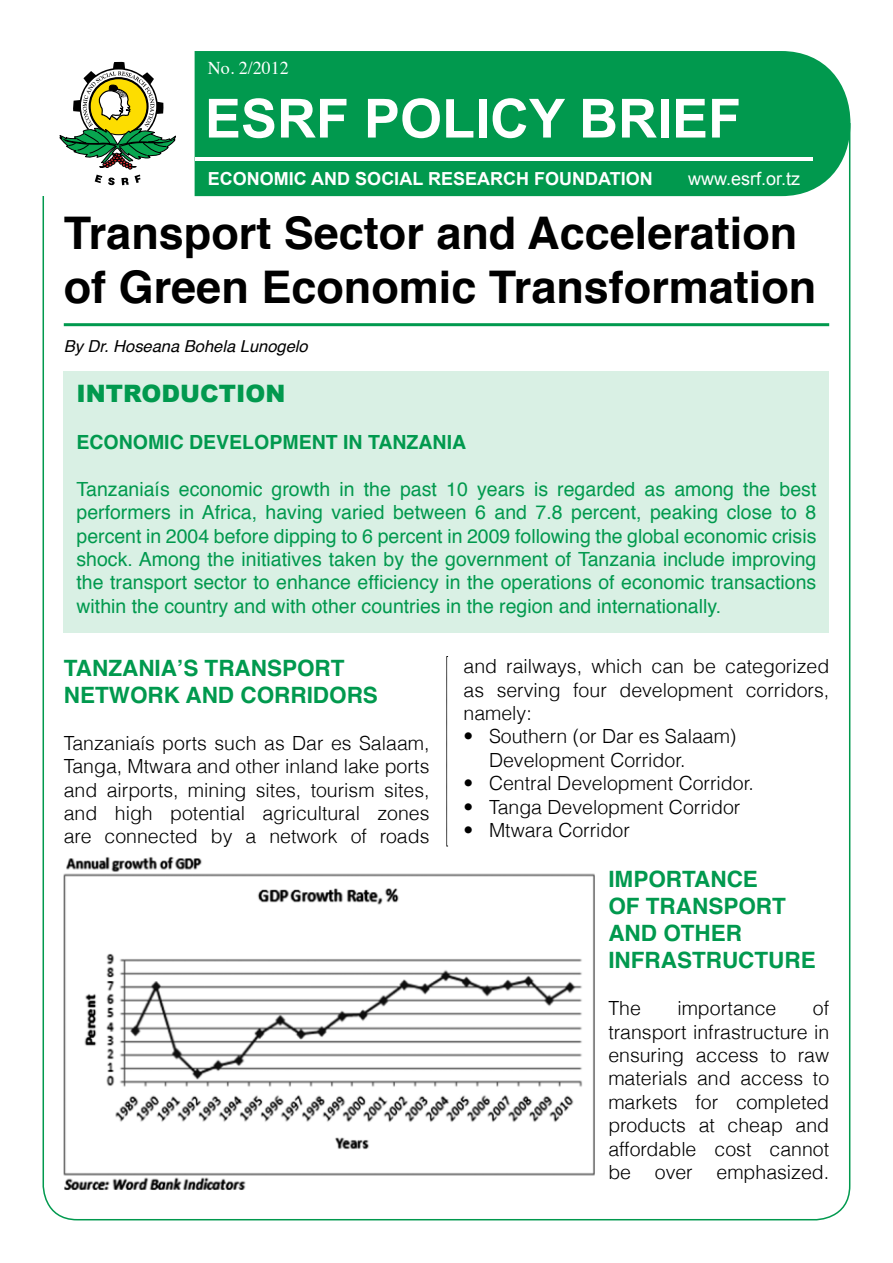
<style>
.page{position:relative;width:893px;height:1263px;background:#fff}
.page>*{position:absolute;margin:0;border:0;box-sizing:border-box;transform-origin:0 0}
.t1{font:700 54px "Arial";color:#fff}
.t2{font:700 45px/54px "Helvetica";color:#000}
.t3{font:900 24px "Arial";color:#01994e}
.t4{font:700 22.5px/27px "Helvetica";color:#01994e}
.t5{font:300 19.5px/23.4px "Helvetica";color:#000;text-align:justify}
.t6{font:19.5px/23.4px "Helvetica";color:#01994e;text-align:justify}
.t7{font:700 19.5px "Helvetica";color:#01994e}
.t8{font:700 18px "Arial";color:#fff}
.t9{font:18px "Arial";color:#fff}
.t10{font:18px "Times";color:#fff}
.t11{font:italic 16.5px "Helvetica";color:#000}
</style>
<div class="page">
<div style="left:64px;top:371px;width:765px;height:261px;background:#d9f0e4"></div>
<div style="left:195px;top:51px;width:655px;height:145px;background:#01994e"></div>
<svg style="left:60px;top:62px;width:116px;height:107px"></svg>
<svg style="left:95px;top:175px;width:7px;height:8px"></svg>
<svg style="left:108px;top:177px;width:7px;height:8px"></svg>
<svg style="left:121px;top:178px;width:8px;height:7px"></svg>
<svg style="left:135px;top:175px;width:6px;height:8px"></svg>
<hr style="left:195px;top:158px;width:617px;height:3px;background:#fff">
<svg style="left:446px;top:656px;width:2px;height:191px"></svg>
<hr style="left:64px;top:323px;width:765px;height:3px;background:#01994e">
<img style="left:63px;top:857px;width:532px;height:333px">
<p class="t10" style="left:208px;top:51px;width:82px">No. 2/2012</p>
<h1 class="t1" style="left:205px;top:83px;width:538px">ESRF POLICY BRIEF</h1>
<p class="t8" style="left:208px;top:167px;width:446px">ECONOMIC AND SOCIAL RESEARCH FOUNDATION</p>
<p class="t9" style="left:688px;top:167px;width:114px">www.esrf.or.tz</p>
<h2 class="t2" style="left:64px;top:207px;width:754px">Transport Sector and Acceleration of Green Economic Transformation</h2>
<p class="t11" style="left:64px;top:333px;width:245px">By Dr. Hoseana Bohela Lunogelo</p>
<p class="t3" style="left:77px;top:376px;width:210px">INTRODUCTION</p>
<p class="t7" style="left:77px;top:426px;width:391px">ECONOMIC DEVELOPMENT IN TANZANIA</p>
<p class="t6" style="left:77px;top:478px;width:741px">Tanzaniaís economic growth in the past 10 years is regarded as among the best performers in Africa, having varied between 6 and 7.8 percent, peaking close to 8 percent in 2004 before dipping to 6 percent in 2009 following the global economic crisis shock. Among the initiatives taken by the government of Tanzania include improving the transport sector to enhance efficiency in the operations of economic transactions within the country and with other countries in the region and internationally.</p>
<p class="t4" style="left:64px;top:655px;width:316px">TANZANIA’S TRANSPORT<br>NETWORK AND CORRIDORS</p>
<p class="t5" style="left:64px;top:731px;width:367px">Tanzaniaís ports such as Dar es Salaam, Tanga, Mtwara and other inland lake ports and airports, mining sites, tourism sites, and high potential agricultural zones are connected by a network of roads</p>
<p class="t5" style="left:463px;top:654px;width:367px">and railways, which can be categorized as serving four development corridors, namely:</p>
<p class="t5" style="left:489px;top:724px;width:249px;text-indent:-26px">• Southern (or Dar es Salaam)<br>Development Corridor.</p>
<p class="t5" style="left:463px;top:771px;width:292px">• Central Development Corridor.</p>
<p class="t5" style="left:463px;top:795px;width:278px">• Tanga Development Corridor</p>
<p class="t5" style="left:463px;top:818px;width:168px">• Mtwara Corridor</p>
<p class="t4" style="left:608px;top:866px;width:209px">IMPORTANCE<br>OF TRANSPORT<br>AND OTHER<br>INFRASTRUCTURE</p>
<p class="t5" style="left:608px;top:996px;width:34px">The</p>
<p class="t5" style="left:677px;top:996px;width:100px">importance</p>
<p class="t5" style="left:608px;top:996px;width:222px;text-indent:205px">of transport infrastructure in ensuring access to raw materials and access to markets for completed products at cheap and affordable cost cannot be over emphasized.</p>
</div>
